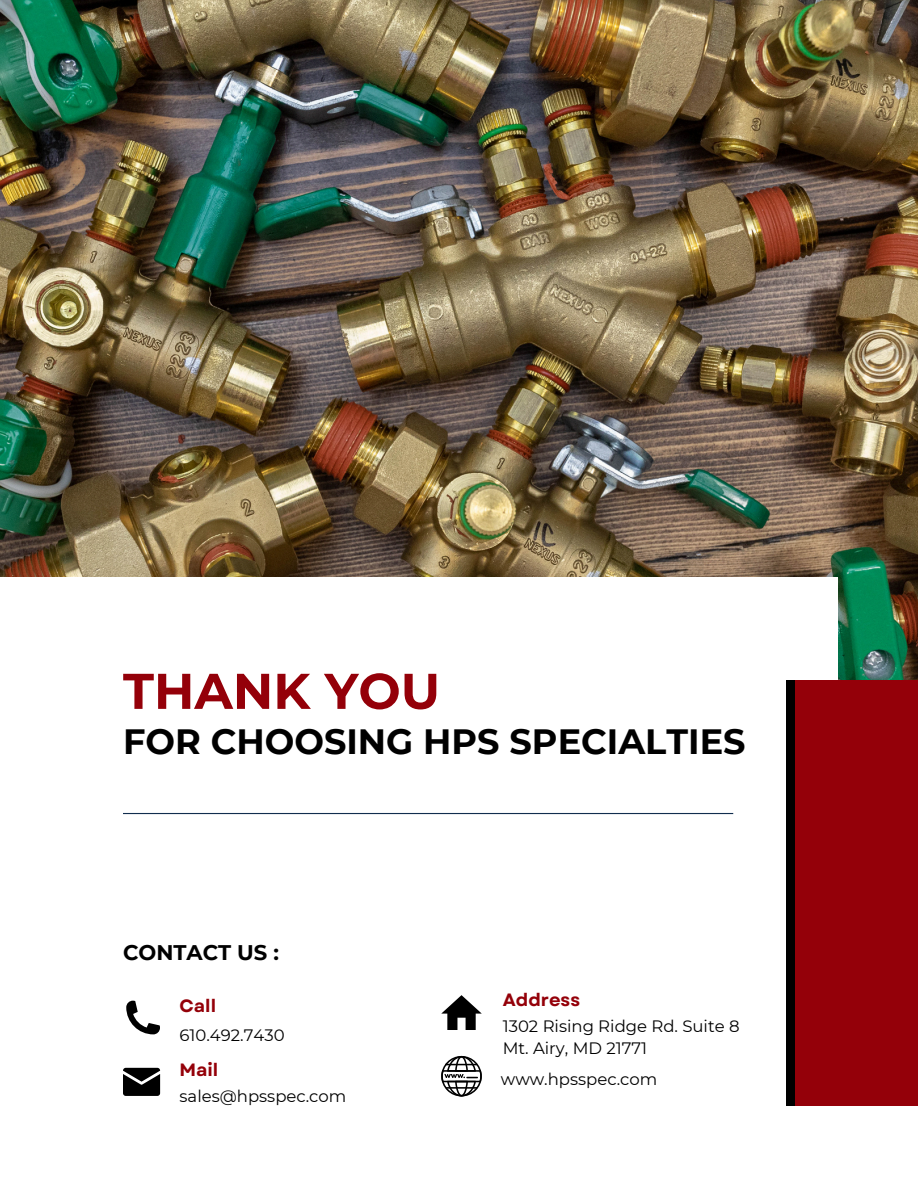
<style>
.page{position:relative;width:918px;height:1188px;background:#fff}
.page>*{position:absolute;margin:0;border:0;box-sizing:border-box;transform-origin:0 0}
.t1{font:700 50.1px "Montserrat";color:#940009}
.t2{font:700 35.1px "Montserrat";color:#000}
.t3{font:700 21.15px "Montserrat";color:#000}
.t4{font:700 17.85px "Garet";color:#940009}
.t5{font:16.5px "Montserrat";color:#000}
</style>
<div class="page">
<img style="left:0;top:0;width:918px;height:680px">
<div style="left:0;top:577px;width:837px;height:611px;background:#fff"></div>
<div style="left:787px;top:680px;width:131px;height:426px;background:#000"></div>
<div style="left:795px;top:680px;width:123px;height:426px;background:#940009"></div>
<svg style="left:441px;top:995px;width:41px;height:35px"></svg>
<svg style="left:126px;top:1001px;width:34px;height:33px"></svg>
<svg style="left:123px;top:1068px;width:37px;height:28px"></svg>
<svg style="left:441px;top:1056px;width:41px;height:40px"></svg>
<hr style="left:123px;top:813px;width:610px;height:1px;background:#112d4e">
<p class="t1" style="left:123px;top:660px;width:319px">THANK YOU</p>
<h1 class="t2" style="left:123px;top:720px;width:624px">FOR CHOOSING HPS SPECIALTIES</h1>
<h2 class="t3" style="left:123px;top:939px;width:157px">CONTACT US :</h2>
<p class="t4" style="left:180px;top:993px;width:38px">Call</p>
<p class="t5" style="left:180px;top:1025px;width:107px">610.492.7430</p>
<h4 class="t4" style="left:180px;top:1057px;width:40px">Mail</h4>
<p class="t5" style="left:180px;top:1086px;width:168px">sales@hpsspec.com</p>
<p class="t4" style="left:503px;top:987px;width:79px">Address</p>
<p class="t5" style="left:503px;top:1016px;width:238px">1302 Rising Ridge Rd. Suite 8</p>
<h4 class="t5" style="left:503px;top:1038px;width:146px">Mt. Airy, MD 21771</h4>
<h3 class="t5" style="left:501px;top:1069px;width:158px">www.hpsspec.com</h3>
</div>
